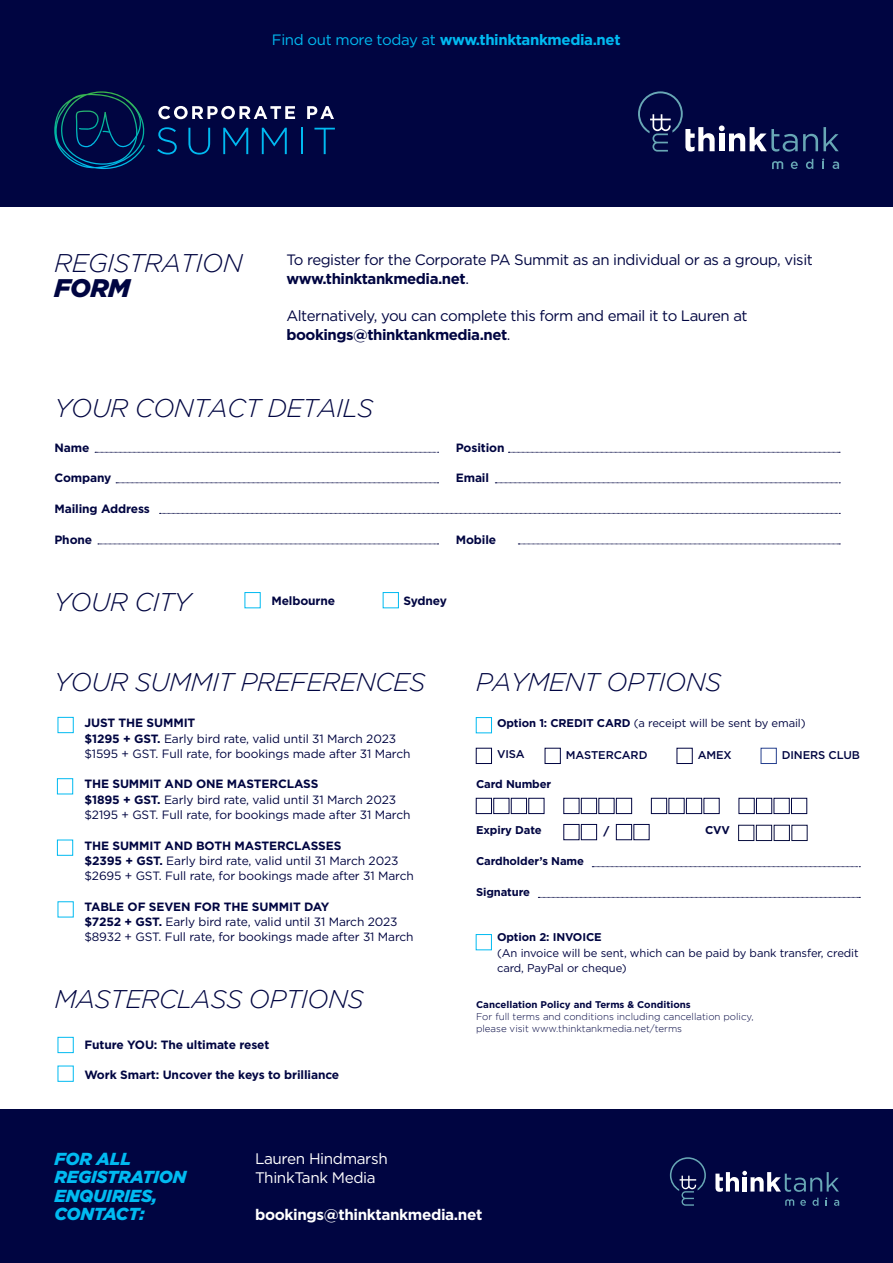
<style>
.page{position:relative;width:893px;height:1263px;background:#fff}
.page>*{position:absolute;margin:0;border:0;box-sizing:border-box;transform-origin:0 0}
.t1{font:italic 300 25.5px/25.5px "Gotham";letter-spacing:-.025em;color:#000541}
.t2{font:italic 900 17.4px/18.3px "Gotham";letter-spacing:-.01em;color:#00baf1}
.t3{font:15.3px "Gotham";letter-spacing:-.025em;color:#fff}
.t4{font:700 15.3px "Gotham";letter-spacing:-.025em;color:#fff}
.t5{font:15px "Gotham";letter-spacing:-.03em;color:#000541}
.t6{font:700 15px "Gotham";letter-spacing:-.03em;color:#000541}
.t7{font:700 15px "Gotham";letter-spacing:-.025em;color:#00baf1}
.t8{font:12px "Gotham";letter-spacing:-.01em;color:#000541}
.t9{font:700 12px "Gotham";letter-spacing:-.01em;color:#000541}
.t10{font:11.25px/15.3px "Gotham";letter-spacing:-.01em;color:#000541}
.t11{font:700 11.25px "Gotham";letter-spacing:-.01em;color:#000541}
.t12{font:500 11.25px "Gotham";letter-spacing:-.01em;color:#000541}
.t13{font:300 9.75px/11.7px "Gotham";color:#000541}
.s1{font-weight:400}
.s2{font-weight:900}
.s3{font-weight:700}
</style>
<div class="page">
<div style="left:0;top:0;width:893px;height:207px;background:#000541"></div>
<div style="left:0;top:1109px;width:893px;height:154px;background:#000541"></div>
<svg style="left:715px;top:1171px;width:124px;height:35px"></svg>
<svg style="left:670px;top:1157px;width:36px;height:49px"></svg>
<svg style="left:158px;top:106px;width:137px;height:13px"></svg>
<svg style="left:307px;top:106px;width:27px;height:13px"></svg>
<svg style="left:157px;top:127px;width:20px;height:28px"></svg>
<svg style="left:188px;top:128px;width:22px;height:27px"></svg>
<svg style="left:223px;top:128px;width:25px;height:26px"></svg>
<svg style="left:262px;top:128px;width:25px;height:26px"></svg>
<hr style="left:301px;top:128px;width:2px;height:26px;background:#00baf1">
<svg style="left:314px;top:128px;width:21px;height:26px"></svg>
<svg style="left:54px;top:91px;width:91px;height:78px"></svg>
<svg style="left:772px;top:161px;width:11px;height:8px"></svg>
<svg style="left:791px;top:161px;width:7px;height:8px"></svg>
<svg style="left:806px;top:159px;width:7px;height:10px"></svg>
<svg style="left:832px;top:162px;width:7px;height:7px"></svg>
<svg style="left:822px;top:159px;width:2px;height:10px"></svg>
<svg style="left:638px;top:91px;width:201px;height:61px"></svg>
<div style="left:476px;top:934px;width:16px;height:16px;border:1px solid #00baf1"></div>
<div style="left:756px;top:798px;width:16px;height:16px;border:1px solid #000541"></div>
<div style="left:774px;top:798px;width:15px;height:16px;border:1px solid #000541"></div>
<div style="left:791px;top:798px;width:16px;height:16px;border:1px solid #000541"></div>
<div style="left:739px;top:798px;width:15px;height:16px;border:1px solid #000541"></div>
<div style="left:616px;top:798px;width:16px;height:16px;border:1px solid #000541"></div>
<div style="left:686px;top:798px;width:16px;height:16px;border:1px solid #000541"></div>
<div style="left:704px;top:798px;width:15px;height:16px;border:1px solid #000541"></div>
<div style="left:651px;top:798px;width:16px;height:16px;border:1px solid #000541"></div>
<div style="left:634px;top:824px;width:15px;height:16px;border:1px solid #000541"></div>
<div style="left:616px;top:824px;width:16px;height:16px;border:1px solid #000541"></div>
<div style="left:669px;top:798px;width:15px;height:16px;border:1px solid #000541"></div>
<div style="left:677px;top:748px;width:15px;height:16px;border:1px solid #000541"></div>
<div style="left:761px;top:748px;width:15px;height:16px;border:1px solid #253f8e"></div>
<svg style="left:538px;top:897px;width:322px;height:1px"></svg>
<svg style="left:592px;top:866px;width:268px;height:1px"></svg>
<div style="left:476px;top:717px;width:16px;height:16px;border:1px solid #00baf1"></div>
<div style="left:476px;top:748px;width:16px;height:16px;border:1px solid #000541"></div>
<div style="left:476px;top:798px;width:16px;height:16px;border:1px solid #000541"></div>
<div style="left:494px;top:798px;width:15px;height:16px;border:1px solid #000541"></div>
<div style="left:564px;top:798px;width:15px;height:16px;border:1px solid #000541"></div>
<div style="left:511px;top:798px;width:16px;height:16px;border:1px solid #000541"></div>
<div style="left:581px;top:798px;width:16px;height:16px;border:1px solid #000541"></div>
<div style="left:529px;top:798px;width:15px;height:16px;border:1px solid #000541"></div>
<div style="left:599px;top:798px;width:15px;height:16px;border:1px solid #000541"></div>
<div style="left:564px;top:824px;width:15px;height:16px;border:1px solid #000541"></div>
<div style="left:581px;top:824px;width:16px;height:16px;border:1px solid #000541"></div>
<div style="left:545px;top:748px;width:15px;height:16px;border:1px solid #000541"></div>
<div style="left:738px;top:825px;width:16px;height:16px;border:1px solid #090e3f"></div>
<div style="left:756px;top:825px;width:16px;height:16px;border:1px solid #090e3f"></div>
<div style="left:774px;top:825px;width:16px;height:16px;border:1px solid #090e3f"></div>
<div style="left:792px;top:825px;width:15px;height:16px;border:1px solid #090e3f"></div>
<svg style="left:95px;top:452px;width:344px;height:1px"></svg>
<svg style="left:508px;top:452px;width:332px;height:1px"></svg>
<svg style="left:116px;top:483px;width:323px;height:1px"></svg>
<svg style="left:495px;top:483px;width:345px;height:1px"></svg>
<svg style="left:160px;top:513px;width:680px;height:1px"></svg>
<svg style="left:98px;top:544px;width:341px;height:1px"></svg>
<svg style="left:518px;top:544px;width:322px;height:1px"></svg>
<div style="left:58px;top:717px;width:15px;height:16px;border:1px solid #00baf1"></div>
<div style="left:57px;top:779px;width:16px;height:15px;border:1px solid #00baf1"></div>
<div style="left:57px;top:840px;width:16px;height:16px;border:1px solid #00baf1"></div>
<div style="left:58px;top:1037px;width:15px;height:16px;border:1px solid #00baf1"></div>
<div style="left:245px;top:592px;width:15px;height:16px;border:1px solid #00baf1"></div>
<div style="left:383px;top:592px;width:16px;height:16px;border:1px solid #00baf1"></div>
<p class="t7" style="left:272px;top:30px;width:350px"><span class="s1">Find out more today at</span> www.thinktankmedia.net</p>
<p class="t1" style="left:54px;top:250px;width:190px">REGISTRATION<br><span class="s2">FORM</span></p>
<p class="t5" style="left:286px;top:250px;width:528px">To register for the Corporate PA Summit as an individual or as a group, visit</p>
<p class="t6" style="left:286px;top:268px;width:184px">www.thinktankmedia.net<span class="s1">.</span></p>
<p class="t5" style="left:286px;top:306px;width:463px">Alternatively, you can complete this form and email it to Lauren at</p>
<p class="t6" style="left:286px;top:325px;width:226px">bookings@thinktankmedia.net<span class="s1">.</span></p>
<p class="t1" style="left:54px;top:395px;width:321px">YOUR CONTACT DETAILS</p>
<p class="t9" style="left:54px;top:440px;width:36px">Name</p>
<p class="t9" style="left:54px;top:470px;width:59px">Company</p>
<p class="t9" style="left:54px;top:501px;width:97px">Mailing Address</p>
<p class="t9" style="left:54px;top:531px;width:39px">Phone</p>
<p class="t9" style="left:456px;top:440px;width:50px">Position</p>
<p class="t9" style="left:456px;top:470px;width:35px">Email</p>
<p class="t9" style="left:456px;top:531px;width:42px">Mobile</p>
<p class="t1" style="left:54px;top:589px;width:139px">YOUR CITY</p>
<p class="t9" style="left:271px;top:593px;width:65px">Melbourne</p>
<p class="t9" style="left:403px;top:593px;width:45px">Sydney</p>
<p class="t1" style="left:54px;top:670px;width:373px">YOUR SUMMIT PREFERENCES</p>
<p class="t9" style="left:84px;top:715px;width:112px">JUST THE SUMMIT</p>
<p class="t8" style="left:84px;top:731px;width:313px"><span class="s3">$1295 + GST.</span> Early bird rate, valid until 31 March 2023</p>
<p class="t8" style="left:84px;top:746px;width:328px">$1595 + GST. Full rate, for bookings made after 31 March</p>
<p class="t9" style="left:84px;top:776px;width:235px">THE SUMMIT AND ONE MASTERCLASS</p>
<p class="t8" style="left:84px;top:792px;width:313px"><span class="s3">$1895 + GST.</span> Early bird rate, valid until 31 March 2023</p>
<p class="t8" style="left:84px;top:807px;width:328px">$2195 + GST. Full rate, for bookings made after 31 March</p>
<p class="t9" style="left:84px;top:837px;width:259px">THE SUMMIT AND BOTH MASTERCLASSES</p>
<p class="t8" style="left:84px;top:853px;width:315px"><span class="s3">$2395 + GST.</span> Early bird rate, valid until 31 March 2023</p>
<p class="t8" style="left:84px;top:868px;width:331px">$2695 + GST. Full rate, for bookings made after 31 March</p>
<p class="t9" style="left:84px;top:899px;width:246px">TABLE OF SEVEN FOR THE SUMMIT DAY</p>
<p class="t8" style="left:84px;top:914px;width:315px"><span class="s3">$7252 + GST.</span> Early bird rate, valid until 31 March 2023</p>
<p class="t8" style="left:84px;top:929px;width:331px">$8932 + GST. Full rate, for bookings made after 31 March</p>
<p class="t1" style="left:54px;top:986px;width:311px">MASTERCLASS OPTIONS</p>
<p class="t9" style="left:84px;top:1036px;width:187px">Future YOU: The ultimate reset</p>
<p class="t9" style="left:84px;top:1067px;width:256px">Work Smart: Uncover the keys to brilliance</p>
<p class="t1" style="left:476px;top:670px;width:247px">PAYMENT OPTIONS</p>
<p class="t10" style="left:497px;top:715px;width:310px"><span class="s3">Option 1: CREDIT CARD</span> (a receipt will be sent by email)</p>
<p class="t12" style="left:497px;top:746px;width:29px">VISA</p>
<p class="t11" style="left:476px;top:777px;width:77px">Card Number</p>
<p class="t11" style="left:476px;top:823px;width:67px">Expiry Date</p>
<p class="t11" style="left:705px;top:823px;width:26px">CVV</p>
<p class="t11" style="left:476px;top:853px;width:110px">Cardholder’s Name</p>
<p class="t11" style="left:476px;top:884px;width:56px">Signature</p>
<p class="t12" style="left:566px;top:748px;width:83px">MASTERCARD</p>
<p class="t12" style="left:698px;top:748px;width:36px">AMEX</p>
<p class="t12" style="left:782px;top:748px;width:80px">DINERS CLUB</p>
<p class="t11" style="left:603px;top:823px;width:7px">/</p>
<p class="t11" style="left:497px;top:930px;width:106px">Option 2: INVOICE</p>
<p class="t10" style="left:497px;top:945px;width:363px">(An invoice will be sent, which can be paid by bank transfer, credit card, PayPal or cheque)</p>
<p class="t13" style="left:476px;top:999px;width:279px"><span class="s3">Cancellation Policy and Terms &amp; Conditions<br></span>For full terms and conditions including cancellation policy, please visit www.thinktankmedia.net/terms</p>
<p class="t2" style="left:54px;top:1149px;width:134px">FOR ALL<br>REGISTRATION<br>ENQUIRIES,<br>CONTACT:</p>
<p class="t3" style="left:255px;top:1149px;width:134px">Lauren Hindmarsh</p>
<p class="t3" style="left:255px;top:1167px;width:122px">ThinkTank Media</p>
<p class="t4" style="left:255px;top:1204px;width:229px">bookings@thinktankmedia.net</p>
</div>
